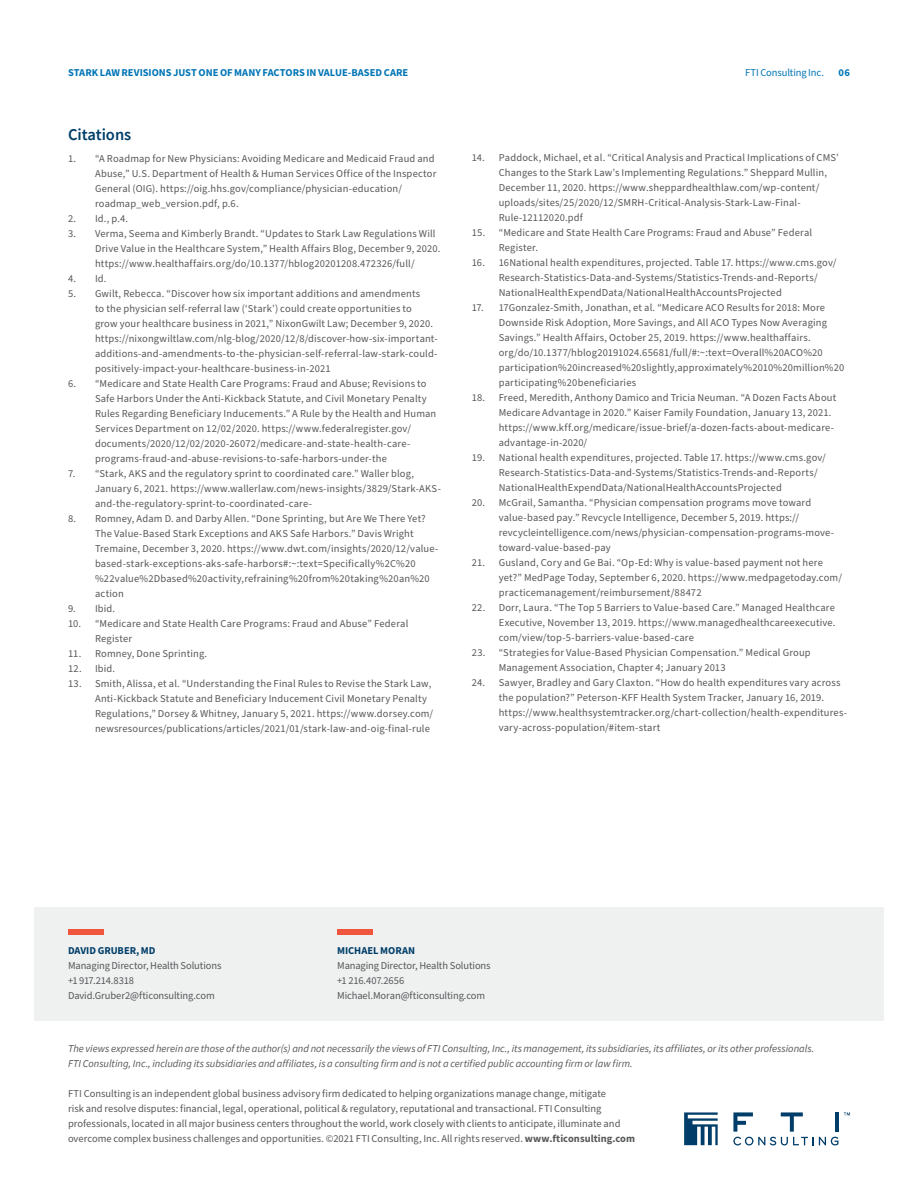
<style>
.page{position:relative;width:918px;height:1188px;background:#fff}
.page>*{position:absolute;margin:0;border:0;box-sizing:border-box;transform-origin:0 0}
.Subhead{font:600 16.5px "Source Sans Pro";color:#003e69}
.Boilerplate{font:10.5px/15px "Source Sans Pro";letter-spacing:.015em;color:#57585a}
.Boilerplate-2{font:italic 10.5px "Source Sans Pro";color:#57585a}
.Bio_details{font:10.5px "Source Sans Pro";letter-spacing:-.01em;color:#57585a}
.FOLIO{font:700 10.5px "Source Sans Pro";color:#0075b6}
.Bio_Name{font:700 10.5px "Source Sans Pro";letter-spacing:-.005em;color:#003e69}
.t1{font:10.5px "Source Sans Pro";letter-spacing:-.01em;color:#0075b6}
.s1{font-weight:700}
</style>
<div class="page">
<div style="left:34px;top:908px;width:850px;height:113px;background:#eff0f0"></div>
<div style="left:337px;top:929px;width:36px;height:5px;background:#f0553e"></div>
<div style="left:68px;top:929px;width:36px;height:5px;background:#f0553e"></div>
<svg style="left:684px;top:1112px;width:34px;height:33px"></svg>
<svg style="left:844px;top:1112px;width:6px;height:3px"></svg>
<hr style="left:835px;top:1112px;width:4px;height:20px;background:#003e69">
<svg style="left:733px;top:1112px;width:105px;height:33px"></svg>
<p class="FOLIO" style="left:68px;top:65px;width:342px">STARK LAW REVISIONS JUST ONE OF MANY FACTORS IN VALUE-BASED CARE</p>
<p class="Subhead" style="left:68px;top:124px;width:65px">Citations</p>
<p class="Boilerplate" style="left:95px;top:151px;width:343px;text-indent:-27px">1. “A Roadmap for New Physicians: Avoiding Medicare and Medicaid Fraud and Abuse,” U.S. Department of Health &amp; Human Services Office of the Inspector General (OIG). https://oig.hhs.gov/compliance/physician-education/ roadmap_web_version.pdf, p.6.</p>
<p class="Boilerplate" style="left:68px;top:211px;width:62px">2. Id., p.4.</p>
<p class="Boilerplate" style="left:95px;top:226px;width:347px;text-indent:-27px">3. Verma, Seema and Kimberly Brandt. “Updates to Stark Law Regulations Will<br>Drive Value in the Healthcare System,” Health Affairs Blog, December 9, 2020. https://www.healthaffairs.org/do/10.1377/hblog20201208.472326/full/</p>
<p class="Boilerplate" style="left:68px;top:271px;width:40px">4. Id.</p>
<p class="Boilerplate" style="left:95px;top:286px;width:344px;text-indent:-27px">5. Gwilt, Rebecca. “Discover how six important additions and amendments<br>to the physician self-referral law (‘Stark’) could create opportunities to<br>grow your healthcare business in 2021,” NixonGwilt Law; December 9, 2020. https://nixongwiltlaw.com/nlg-blog/2020/12/8/discover-how-six-important&shy;additions-and-amendments-to-the-physician-self-referral-law-stark-could&shy;positively-impact-your-healthcare-business-in-2021</p>
<p class="Boilerplate" style="left:95px;top:376px;width:343px;text-indent:-27px">6. “Medicare and State Health Care Programs: Fraud and Abuse; Revisions to Safe Harbors Under the Anti-Kickback Statute, and Civil Monetary Penalty Rules Regarding Beneficiary Inducements.” A Rule by the Health and Human Services Department on 12/02/2020. https://www.federalregister.gov/ documents/2020/12/02/2020-26072/medicare-and-state-health-care&shy;programs-fraud-and-abuse-revisions-to-safe-harbors-under-the</p>
<p class="Boilerplate" style="left:95px;top:466px;width:347px;text-indent:-27px">7. “Stark, AKS and the regulatory sprint to coordinated care.” Waller blog,<br>January 6, 2021. https://www.wallerlaw.com/news-insights/3829/Stark-AKS&shy;and-the-regulatory-sprint-to-coordinated-care-</p>
<p class="Boilerplate" style="left:95px;top:511px;width:345px;text-indent:-27px">8. Romney, Adam D. and Darby Allen. “Done Sprinting, but Are We There Yet?<br>The Value-Based Stark Exceptions and AKS Safe Harbors.” Davis Wright Tremaine, December 3, 2020. https://www.dwt.com/insights/2020/12/value&shy;based-stark-exceptions-aks-safe-harbors#:~:text=Specifically%2C%20 %22value%2Dbased%20activity,refraining%20from%20taking%20an%20 action</p>
<p class="Boilerplate" style="left:68px;top:601px;width:49px">9. Ibid.</p>
<p class="Boilerplate" style="left:95px;top:616px;width:315px;text-indent:-27px">10. “Medicare and State Health Care Programs: Fraud and Abuse” Federal<br>Register</p>
<p class="Boilerplate" style="left:68px;top:646px;width:141px">11. Romney, Done Sprinting.</p>
<p class="Boilerplate" style="left:68px;top:661px;width:49px">12. Ibid.</p>
<p class="Boilerplate" style="left:95px;top:676px;width:340px;text-indent:-27px">13. Smith, Alissa, et al. “Understanding the Final Rules to Revise the Stark Law, Anti-Kickback Statute and Beneficiary Inducement Civil Monetary Penalty Regulations,” Dorsey &amp; Whitney, January 5, 2021. https://www.dorsey.com/ newsresources/publications/articles/2021/01/stark-law-and-oig-final-rule</p>
<p class="t1" style="left:745px;top:65px;width:80px">FTI Consulting Inc.</p>
<p class="FOLIO" style="left:839px;top:65px;width:13px">06</p>
<p class="Boilerplate" style="left:499px;top:151px;width:341px;text-indent:-27px">14. Paddock, Michael, et al. “Critical Analysis and Practical Implications of CMS’ Changes to the Stark Law’s Implementing Regulations.” Sheppard Mullin, December 11, 2020. https://www.sheppardhealthlaw.com/wp-content/ uploads/sites/25/2020/12/SMRH-Critical-Analysis-Stark-Law-Final-Rule-12112020.pdf</p>
<p class="Boilerplate" style="left:499px;top:226px;width:315px;text-indent:-27px">15. “Medicare and State Health Care Programs: Fraud and Abuse” Federal<br>Register.</p>
<p class="Boilerplate" style="left:499px;top:256px;width:339px;text-indent:-27px">16. 16National health expenditures, projected. Table 17. https://www.cms.gov/<br>Research-Statistics-Data-and-Systems/Statistics-Trends-and-Reports/<br>NationalHealthExpendData/NationalHealthAccountsProjected</p>
<p class="Boilerplate" style="left:499px;top:301px;width:347px;text-indent:-27px">17. 17Gonzalez-Smith, Jonathan, et al. “Medicare ACO Results for 2018: More Downside Risk Adoption, More Savings, and All ACO Types Now Averaging Savings.” Health Affairs, October 25, 2019. https://www.healthaffairs. org/do/10.1377/hblog20191024.65681/full/#:~:text=Overall%20ACO%20 participation%20increased%20slightly,approximately%2010%20million%20 participating%20beneficiaries</p>
<p class="Boilerplate" style="left:499px;top:391px;width:339px;text-indent:-27px">18. Freed, Meredith, Anthony Damico and Tricia Neuman. “A Dozen Facts About Medicare Advantage in 2020.” Kaiser Family Foundation, January 13, 2021. https://www.kff.org/medicare/issue-brief/a-dozen-facts-about-medicare&shy;advantage-in-2020/</p>
<p class="Boilerplate" style="left:499px;top:451px;width:329px;text-indent:-27px">19. National health expenditures, projected. Table 17. https://www.cms.gov/<br>Research-Statistics-Data-and-Systems/Statistics-Trends-and-Reports/<br>NationalHealthExpendData/NationalHealthAccountsProjected</p>
<p class="Boilerplate" style="left:499px;top:496px;width:337px;text-indent:-27px">20. McGrail, Samantha. “Physician compensation programs move toward value-based pay.” Revcycle Intelligence, December 5, 2019. https:// revcycleintelligence.com/news/physician-compensation-programs-move&shy;toward-value-based-pay</p>
<p class="Boilerplate" style="left:499px;top:556px;width:345px;text-indent:-27px">21. Gusland, Cory and Ge Bai. “Op-Ed: Why is value-based payment not here yet?” MedPage Today, September 6, 2020. https://www.medpagetoday.com/ practicemanagement/reimbursement/88472</p>
<p class="Boilerplate" style="left:499px;top:601px;width:338px;text-align:justify;text-indent:-27px">22. Dorr, Laura. “The Top 5 Barriers to Value-based Care.” Managed Healthcare Executive, November 13, 2019. https://www.managedhealthcareexecutive. com/view/top-5-barriers-value-based-care</p>
<p class="Boilerplate" style="left:499px;top:646px;width:313px;text-indent:-27px">23. “Strategies for Value-Based Physician Compensation.” Medical Group<br>Management Association, Chapter 4; January 2013</p>
<p class="Boilerplate" style="left:499px;top:676px;width:350px;text-indent:-27px">24. Sawyer, Bradley and Gary Claxton. “How do health expenditures vary across the population?” Peterson-KFF Health System Tracker, January 16, 2019. https://www.healthsystemtracker.org/chart-collection/health-expenditures&shy;vary-across-population/#item-start</p>
<p class="Bio_Name" style="left:68px;top:943px;width:89px">DAVID GRUBER, MD</p>
<p class="Bio_details" style="left:68px;top:959px;width:155px">Managing Director, Health Solutions</p>
<p class="Bio_details" style="left:68px;top:974px;width:68px">+1 917.214.8318</p>
<p class="Bio_details" style="left:68px;top:989px;width:148px">David.Gruber2@fticonsulting.com</p>
<p class="Bio_Name" style="left:337px;top:943px;width:80px">MICHAEL MORAN</p>
<p class="Bio_details" style="left:337px;top:959px;width:155px">Managing Director, Health Solutions</p>
<p class="Bio_details" style="left:337px;top:974px;width:69px">+1 216.407.2656</p>
<p class="Bio_details" style="left:337px;top:989px;width:150px">Michael.Moran@fticonsulting.com</p>
<p class="Boilerplate-2" style="left:68px;top:1042px;width:748px">The views expressed herein are those of the author(s) and not necessarily the views of FTI Consulting, Inc., its management, its subsidiaries, its affiliates, or its other professionals.</p>
<p class="Boilerplate-2" style="left:68px;top:1057px;width:566px">FTI Consulting, Inc., including its subsidiaries and affiliates, is a consulting firm and is not a certified public accounting firm or law firm.</p>
<p class="Boilerplate" style="left:68px;top:1086px;width:569px">FTI Consulting is an independent global business advisory firm dedicated to helping organizations manage change, mitigate<br>risk and resolve disputes: financial, legal, operational, political &amp; regulatory, reputational and transactional. FTI Consulting professionals, located in all major business centers throughout the world, work closely with clients to anticipate, illuminate and overcome complex business challenges and opportunities. ©2021 FTI Consulting, Inc. All rights reserved. <span class="s1">www.fticonsulting.com</span></p>
</div>
